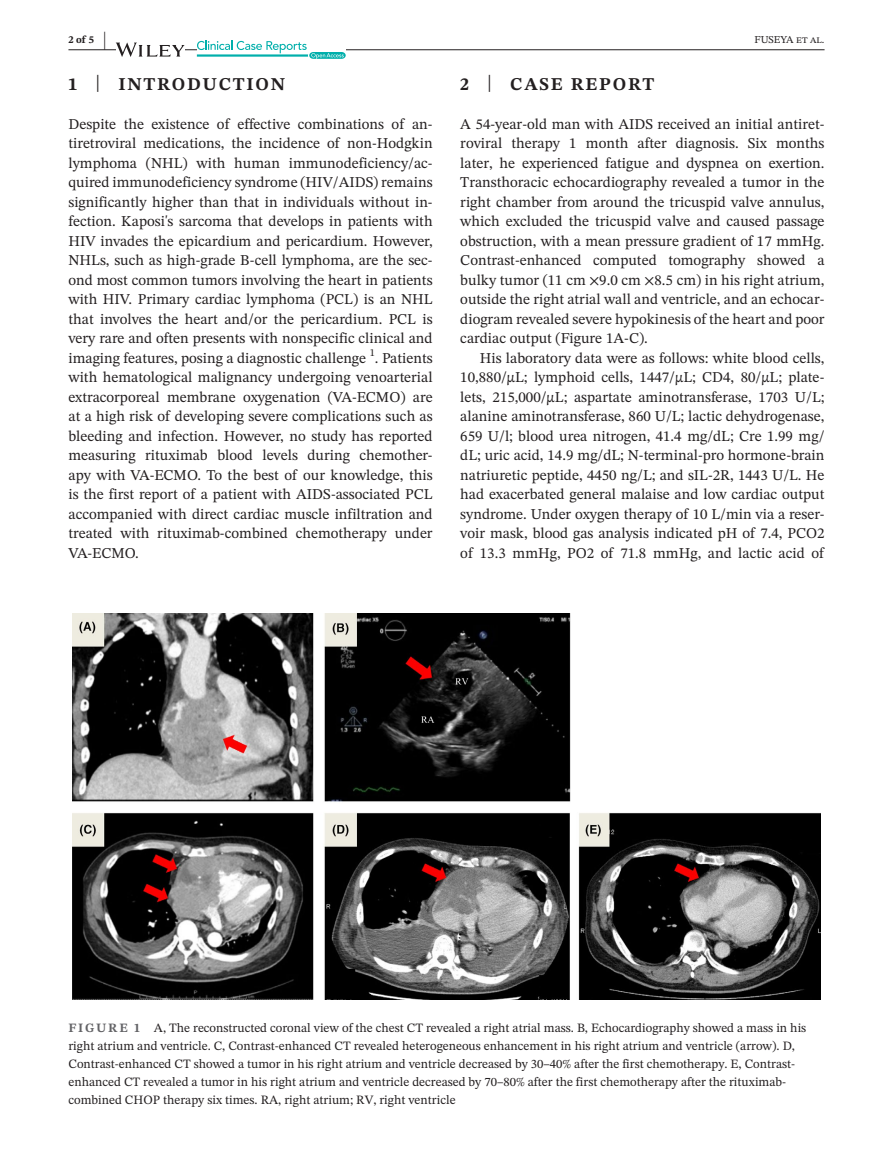
<style>
.page{position:relative;width:893px;height:1174px;background:#fff}
.page>*{position:absolute;margin:0;border:0;box-sizing:border-box;transform-origin:0 0}
.t1{font:700 18px "STIX Two Text";letter-spacing:.1em;color:#231f20}
.t2{font:15px/19.5px "STIX Two Text";color:#231f20;text-align:justify}
.t3{font:12.75px/18px "STIX Two Text";color:#231f20}
.t4{font:10.5px "STIX Two Text";color:#231f20}
.t5{font:700 10.5px "STIX Two Text";color:#231f20}
.s1{font-size:21px}
.s2{font-weight:400;font-size:23.7px}
.s3{font-weight:700;color:#636366}
</style>
<div class="page">
<hr style="left:68px;top:49px;width:756px;height:1px;background:#231f20">
<svg style="left:116px;top:43px;width:69px;height:14px"></svg>
<svg style="left:197px;top:41px;width:149px;height:18px"></svg>
<img style="left:72px;top:613px;width:749px;height:386px">
<p class="t5" style="left:68px;top:32px;width:39px">2 of 5 <span class="s1">|</span></p>
<p class="t4" style="left:754px;top:32px;width:71px">FUSEYA et al.</p>
<p class="t1" style="left:68px;top:71px;width:218px">1 <span class="s2">|</span> INTRODUCTION</p>
<p class="t2" style="left:68px;top:114px;width:366px">Despite the existence of effective combinations of an&shy;tiretroviral medications, the incidence of non-Hodgkin lymphoma (NHL) with human immunodeficiency/ac&shy;quired immunodeficiency syndrome (HIV/AIDS) remains significantly higher than that in individuals without in&shy;fection. Kaposi's sarcoma that develops in patients with HIV invades the epicardium and pericardium. However, NHLs, such as high-grade B-cell lymphoma, are the sec&shy;ond most common tumors involving the heart in patients with HIV. Primary cardiac lymphoma (PCL) is an NHL that involves the heart and/or the pericardium. PCL is very rare and often presents with nonspecific clinical and imaging features, posing a diagnostic challenge</p>
<p class="t1" style="left:460px;top:71px;width:195px">2 <span class="s2">|</span> CASE REPORT</p>
<p class="t2" style="left:460px;top:114px;width:366px">A 54-year-old man with AIDS received an initial antiret&shy;roviral therapy 1 month after diagnosis. Six months later, he experienced fatigue and dyspnea on exertion.<br>Transthoracic echocardiography revealed a tumor in the right chamber from around the tricuspid valve annulus, which excluded the tricuspid valve and caused passage obstruction, with a mean pressure gradient of 17 mmHg.<br>Contrast-enhanced computed tomography showed a bulky tumor (11 cm ×9.0 cm ×8.5 cm) in his right atrium, outside the right atrial wall and ventricle, and an echocar&shy;diogram revealed severe hypokinesis of the heart and poor cardiac output (Figure 1A-C).</p>
<p class="t2" style="left:460px;top:348px;width:366px;text-indent:20px">His laboratory data were as follows: white blood cells, 10,880/μL; lymphoid cells, 1447/μL; CD4, 80/μL; plate&shy;lets, 215,000/μL; aspartate aminotransferase, 1703 U/L; alanine aminotransferase, 860 U/L; lactic dehydrogenase, 659 U/l; blood urea nitrogen, 41.4 mg/dL; Cre 1.99 mg/ dL; uric acid, 14.9 mg/dL; N-terminal-pro hormone-brain natriuretic peptide, 4450 ng/L; and sIL-2R, 1443 U/L. He had exacerbated general malaise and low cardiac output syndrome. Under oxygen therapy of 10 L/min via a reser&shy;voir mask, blood gas analysis indicated pH of 7.4, PCO2 of 13.3 mmHg, PO2 of 71.8 mmHg, and lactic acid of</p>
<p class="t4" style="left:370px;top:345px;width:7px">1</p>
<p class="t2" style="left:68px;top:348px;width:366px;text-indent:306px">. Patients with hematological malignancy undergoing venoarterial extracorporeal membrane oxygenation (VA-ECMO) are at a high risk of developing severe complications such as bleeding and infection. However, no study has reported measuring rituximab blood levels during chemother&shy;apy with VA-ECMO. To the best of our knowledge, this is the first report of a patient with AIDS-associated PCL accompanied with direct cardiac muscle infiltration and treated with rituximab-combined chemotherapy under VA-ECMO.</p>
<p class="t3" style="left:68px;top:1018px;width:739px"><span class="s3">FIGURE 1</span> A, The reconstructed coronal view of the chest CT revealed a right atrial mass. B, Echocardiography showed a mass in his right atrium and ventricle. C, Contrast-enhanced CT revealed heterogeneous enhancement in his right atrium and ventricle (arrow). D, Contrast-enhanced CT showed a tumor in his right atrium and ventricle decreased by 30–40% after the first chemotherapy. E, Contrast&shy;enhanced CT revealed a tumor in his right atrium and ventricle decreased by 70–80% after the first chemotherapy after the rituximab&shy;combined CHOP therapy six times. RA, right atrium; RV, right ventricle</p>
</div>
